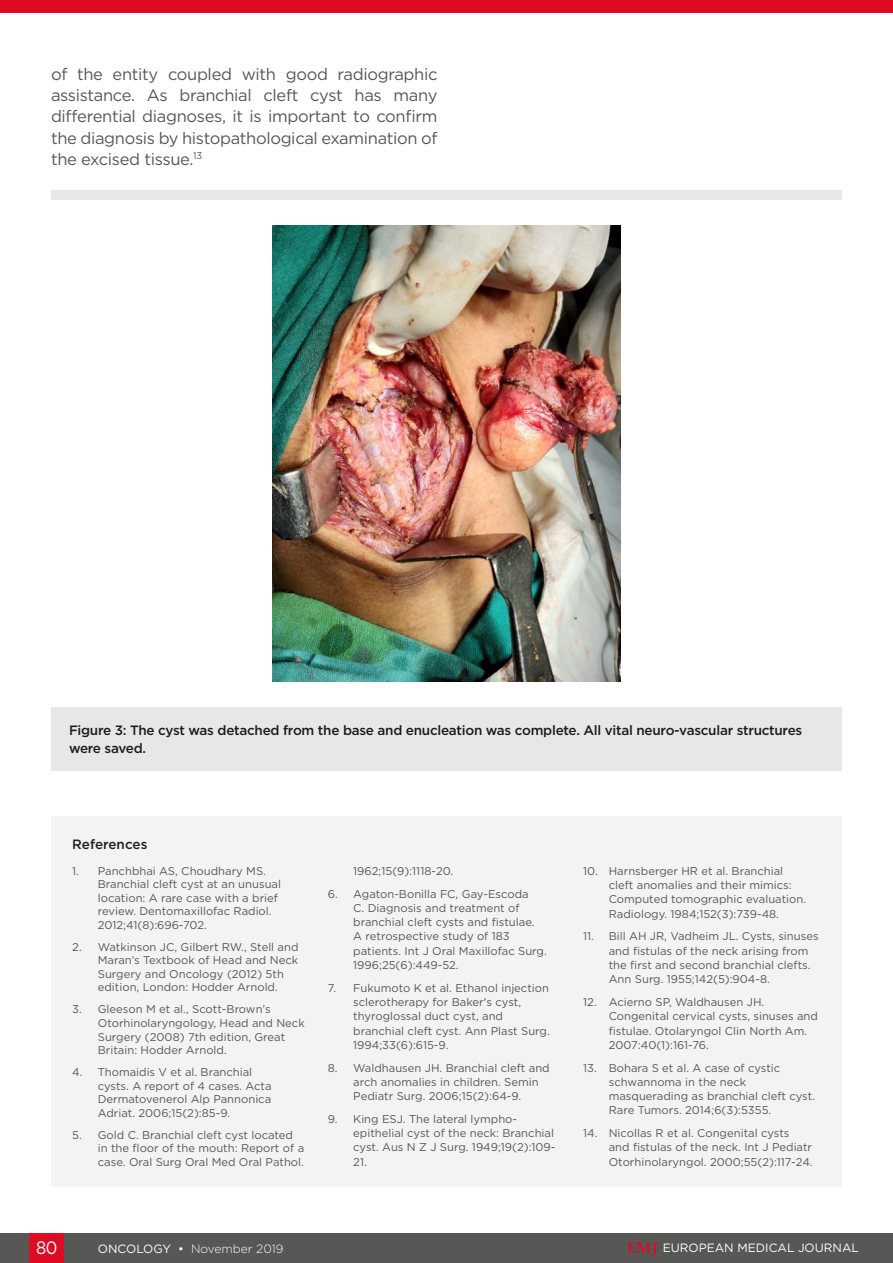
<style>
.page{position:relative;width:893px;height:1263px;background:#fff}
.page>*{position:absolute;margin:0;border:0;box-sizing:border-box;transform-origin:0 0}
.t1{font:18px "Gotham";color:#fff;scale:.9 1}
.Body_Text{font:16.5px/21.1px "Gotham";letter-spacing:-.02em;color:#575756;text-align:justify}
.t2{font:500 13.5px/18px "Gotham";letter-spacing:-.02em;color:#1d1d1d}
.t3{font:500 13.5px "Gotham";color:#231f20}
.t4{font:12px "Gotham";color:#fff}
.t5{font:300 12px "Gotham";color:#fff}
.t6{font:11.25px/14.2px "Gotham";color:#575756}
.s1{font-weight:400}
.s2{font-family:"Palatino Linotype";font-weight:700;font-size:15px;color:#dc0c23}
</style>
<div class="page">
<div style="left:0;top:0;width:893px;height:13px;background:#dc0c23"></div>
<div style="left:0;top:1233px;width:893px;height:30px;background:#575756"></div>
<div style="left:30px;top:1233px;width:34px;height:30px;background:#dc0c23"></div>
<div style="left:51px;top:816px;width:791px;height:371px;background:#f2f3f4"></div>
<img style="left:272px;top:225px;width:349px;height:457px">
<div style="left:51px;top:707px;width:791px;height:64px;background:#e6e7e9"></div>
<div style="left:51px;top:190px;width:791px;height:10px;background:#e6e7e9"></div>
<p class="Body_Text" style="left:51px;top:63px;width:388px">of the entity coupled with good radiographic assistance. As branchial cleft cyst has many differential diagnoses, it is important to confirm the diagnosis by histopathological examination of the excised tissue.<sup>13</sup></p>
<p class="t2" style="left:69px;top:721px;width:735px">Figure 3: The cyst was detached from the base and enucleation was complete. All vital neuro-vascular structures were saved.</p>
<p class="t3" style="left:72px;top:835px;width:77px">References</p>
<p class="t6" style="left:98px;top:864px;width:185px;line-height:13.5px;text-indent:-26px">1. Panchbhai AS, Choudhary MS.<br>Branchial cleft cyst at an unusual location: A rare case with a brief review. Dentomaxillofac Radiol.<br>2012;41(8):696-702.</p>
<p class="t6" style="left:98px;top:940px;width:202px;line-height:13.5px;text-indent:-26px">2. Watkinson JC, Gilbert RW., Stell and Maran’s Textbook of Head and Neck Surgery and Oncology (2012) 5th edition, London: Hodder Arnold.</p>
<p class="t6" style="left:98px;top:1002px;width:208px;line-height:13.5px;text-indent:-26px">3. Gleeson M et al., Scott-Brown’s<br>Otorhinolaryngology, Head and Neck<br>Surgery (2008) 7th edition, Great<br>Britain: Hodder Arnold.</p>
<p class="t6" style="left:98px;top:1065px;width:175px;line-height:13.5px;text-indent:-26px">4. Thomaidis V et al. Branchial cysts. A report of 4 cases. Acta<br>Dermatovenerol Alp Pannonica<br>Adriat. 2006;15(2):85-9.</p>
<p class="t6" style="left:98px;top:1128px;width:208px;line-height:13.5px;text-indent:-26px">5. Gold C. Branchial cleft cyst located in the floor of the mouth: Report of a case. Oral Surg Oral Med Oral Pathol.</p>
<p class="t6" style="left:353px;top:863px;width:102px">1962;15(9):1118-20.</p>
<p class="t6" style="left:353px;top:886px;width:195px;text-indent:-26px">6. Agaton-Bonilla FC, Gay-Escoda<br>C. Diagnosis and treatment of branchial cleft cysts and fistulae.<br>A retrospective study of 183 patients. Int J Oral Maxillofac Surg.<br>1996;25(6):449-52.</p>
<p class="t6" style="left:353px;top:980px;width:198px;text-indent:-26px">7. Fukumoto K et al. Ethanol injection sclerotherapy for Baker's cyst, thyroglossal duct cyst, and branchial cleft cyst. Ann Plast Surg.<br>1994;33(6):615-9.</p>
<p class="t6" style="left:353px;top:1060px;width:198px;text-indent:-26px">8. Waldhausen JH. Branchial cleft and arch anomalies in children. Semin<br>Pediatr Surg. 2006;15(2):64-9.</p>
<p class="t6" style="left:353px;top:1111px;width:204px;text-indent:-26px">9. King ESJ. The lateral lympho&shy;epithelial cyst of the neck: Branchial cyst. Aus N Z J Surg. 1949;19(2):109-<br>21.</p>
<p class="t6" style="left:609px;top:863px;width:199px;text-indent:-26px">10. Harnsberger HR et al. Branchial cleft anomalies and their mimics:<br>Computed tomographic evaluation.<br>Radiology. 1984;152(3):739-48.</p>
<p class="t6" style="left:609px;top:929px;width:211px;text-indent:-26px">11. Bill AH JR, Vadheim JL. Cysts, sinuses and fistulas of the neck arising from the first and second branchial clefts.<br>Ann Surg. 1955;142(5):904-8.</p>
<p class="t6" style="left:609px;top:995px;width:211px;text-indent:-26px">12. Acierno SP, Waldhausen JH.<br>Congenital cervical cysts, sinuses and fistulae. Otolaryngol Clin North Am.<br>2007:40(1):161-76.</p>
<p class="t6" style="left:609px;top:1060px;width:208px;text-indent:-26px">13. Bohara S et al. A case of cystic schwannoma in the neck masquerading as branchial cleft cyst.<br>Rare Tumors. 2014;6(3):5355.</p>
<p class="t6" style="left:609px;top:1126px;width:205px;text-indent:-26px">14. Nicollas R et al. Congenital cysts and fistulas of the neck. Int J Pediatr<br>Otorhinolaryngol. 2000;55(2):117-24.</p>
<h1 class="t1" style="left:36px;top:1236px;width:25px">80</h1>
<p class="t5" style="left:98px;top:1241px;width:187px"><span class="s1">ONCOLOGY •</span> November 2019</p>
<p class="t4" style="left:627px;top:1240px;width:233px"><span class="s2">EMJ</span> EUROPEAN MEDICAL JOURNAL</p>
</div>
